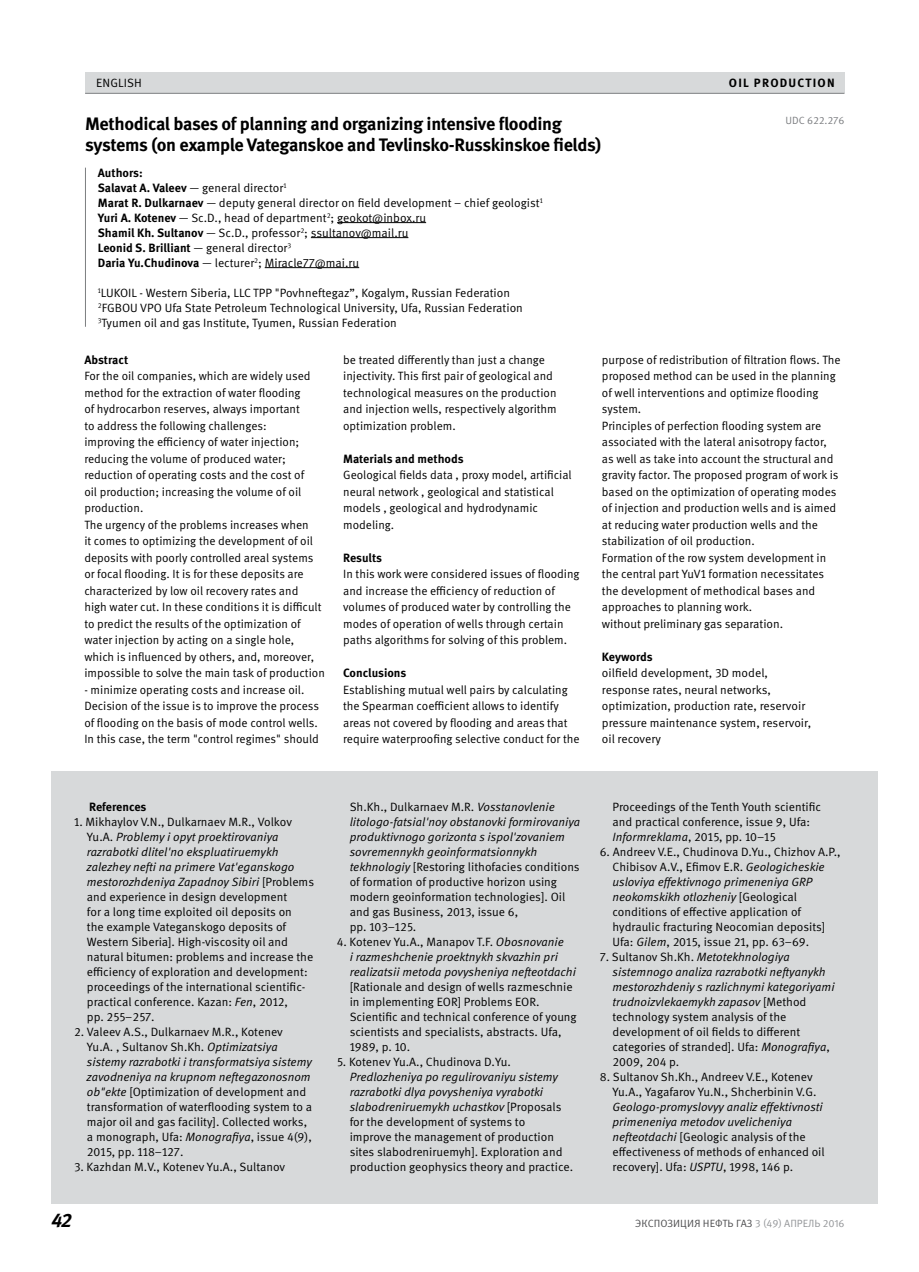
<style>
.page{position:relative;width:919px;height:1272px;background:#fff}
.page>*{position:absolute;margin:0;border:0;box-sizing:border-box;transform-origin:0 0}
.t1{font:italic 700 19.5px "Meta Pro";color:#000}
.t2{font:700 18px/21px "Meta Pro";letter-spacing:-.02em;color:#000}
.t3{font:12px/15px "Meta Pro";color:#000}
.t4{font:italic 12px/15px "Meta Pro";color:#000}
.t5{font:700 12px "Meta Pro";letter-spacing:-.005em;color:#000}
.t6{font:10.5px "Meta Pro";color:#4d4d4f}
.t7{font:10.5px "Meta Pro";letter-spacing:-.005em;color:#7c7e81}
.s1{font-weight:700}
.s2{font-style:italic}
.s3{font-style:normal}
.s4{color:#939598}
</style>
<div class="page">
<hr style="left:337px;top:222px;width:89px;height:1px;background:#000">
<hr style="left:311px;top:237px;width:97px;height:1px;background:#000">
<hr style="left:265px;top:267px;width:94px;height:1px;background:#000">
<div style="left:51px;top:771px;width:826px;height:432px;background:#d7d9da"></div>
<div style="left:85px;top:72px;width:759px;height:21px;background:#d7d9da"></div>
<hr style="left:85px;top:93px;width:759px;height:1px;background:#7c7e81">
<hr style="left:85px;top:168px;width:1px;height:159px;background:#7c7e81">
<p class="t3" style="left:96px;top:76px;width:14px">English</p>
<p class="t5" style="left:728px;top:75px;width:34px">Oil production</p>
<h2 class="t2" style="left:85px;top:114px;width:517px">Methodical bases of planning and organizing intensive flooding systems (on example Vateganskoe and Tevlinsko-Russkinskoe fields)</h2>
<p class="t3" style="left:98px;top:165px;width:446px"><span class="s1">Authors:<br>Salavat A. Valeev</span> — general director<sup>1<br></sup><span class="s1">Marat R. Dulkarnaev</span> — deputy general director on field development – chief geologist<sup>1<br></sup><span class="s1">Yuri A. Kotenev</span> — Sc.D., head of department<sup>2</sup>; geokot@inbox.ru<br><span class="s1">Shamil Kh. Sultanov</span> — Sc.D., professor<sup>2</sup>; ssultanov@mail.ru<br><span class="s1">Leonid S. Brilliant</span> — general director<sup>3<br></sup><span class="s1">Daria Yu.Chudinova</span> — lecturer<sup>2</sup>; Miracle77@mai.ru</p>
<p class="t3" style="left:98px;top:285px;width:426px"><sup>1</sup>LUKOIL - Western Siberia, LLC TPP "Povhneftegaz”, Kogalym, Russian Federation<br><sup>2</sup>FGBOU VPO Ufa State Petroleum Technological University, Ufa, Russian Federation<br><sup>3</sup>Tyumen oil and gas Institute, Tyumen, Russian Federation</p>
<p class="t7" style="left:785px;top:114px;width:60px">UDC 622.276</p>
<p class="t5" style="left:84px;top:352px;width:45px">Abstract</p>
<p class="t3" style="left:84px;top:368px;width:242px;line-height:16.5px">For the oil companies, which are widely used method for the extraction of water flooding<br>of hydrocarbon reserves, always important<br>to address the following challenges:<br>improving the efficiency of water injection; reducing the volume of produced water; reduction of operating costs and the cost of<br>oil production; increasing the volume of oil production.<br>The urgency of the problems increases when<br>it comes to optimizing the development of oil deposits with poorly controlled areal systems or focal flooding. It is for these deposits are characterized by low oil recovery rates and<br>high water cut. In these conditions it is difficult to predict the results of the optimization of water injection by acting on a single hole, which is influenced by others, and, moreover, impossible to solve the main task of production</p>
<p class="t3" style="left:84px;top:681px;width:236px;line-height:16.5px">- minimize operating costs and increase oil.<br>Decision of the issue is to improve the process of flooding on the basis of mode control wells.<br>In this case, the term "control regimes" should</p>
<p class="t3" style="left:343px;top:351px;width:215px;line-height:16.5px">be treated differently than just a change injectivity. This first pair of geological and technological measures on the production and injection wells, respectively algorithm optimization problem.</p>
<p class="t5" style="left:343px;top:451px;width:122px">Materials and methods</p>
<p class="t3" style="left:343px;top:467px;width:230px;line-height:16.5px">Geological fields data , proxy model, artificial neural network , geological and statistical models , geological and hydrodynamic modeling.</p>
<p class="t5" style="left:343px;top:550px;width:40px">Results</p>
<p class="t3" style="left:343px;top:566px;width:238px;line-height:16.5px">In this work were considered issues of flooding and increase the efficiency of reduction of volumes of produced water by controlling the modes of operation of wells through certain paths algorithms for solving of this problem.</p>
<p class="t5" style="left:343px;top:665px;width:65px">Conclusions</p>
<p class="t3" style="left:343px;top:681px;width:238px;line-height:16.5px">Establishing mutual well pairs by calculating the Spearman coefficient allows to identify areas not covered by flooding and areas that require waterproofing selective conduct for the</p>
<p class="t3" style="left:602px;top:351px;width:240px;line-height:16.5px">purpose of redistribution of filtration flows. The proposed method can be used in the planning of well interventions and optimize flooding system.<br>Principles of perfection flooding system are associated with the lateral anisotropy factor, as well as take into account the structural and gravity factor. The proposed program of work is based on the optimization of operating modes of injection and production wells and is aimed at reducing water production wells and the stabilization of oil production.<br>Formation of the row system development in the central part YuV1 formation necessitates the development of methodical bases and approaches to planning work.<br>without preliminary gas separation.</p>
<p class="t5" style="left:602px;top:649px;width:52px">Keywords</p>
<p class="t3" style="left:602px;top:665px;width:211px;line-height:16.5px">oilfield development, 3D model, response rates, neural networks, optimization, production rate, reservoir pressure maintenance system, reservoir, oil recovery</p>
<p class="t5" style="left:89px;top:799px;width:59px">References</p>
<p class="t3" style="left:87px;top:814px;width:229px;text-indent:-13px">1. Mikhaylov V.N., Dulkarnaev M.R., Volkov Yu.A. <span class="s2">Problemy i opyt proektirovaniya razrabotki dlitel'no ekspluatiruemykh zalezhey nefti na primere Vat'eganskogo mestorozhdeniya Zapadnoy Sibiri</span> [Problems and experience in design development<br>for a long time exploited oil deposits on<br>the example Vateganskogo deposits of Western Siberia]. High-viscosity oil and natural bitumen: problems and increase the efficiency of exploration and development: proceedings of the international scientific&shy;practical conference. Kazan: <span class="s2">Fen</span>, 2012,<br>pp. 255–257.</p>
<p class="t3" style="left:87px;top:1024px;width:227px;text-indent:-13px">2. Valeev A.S., Dulkarnaev M.R., Kotenev Yu.A. , Sultanov Sh.Kh. <span class="s2">Optimizatsiya sistemy razrabotki i transformatsiya sistemy zavodneniya na krupnom neftegazonosnom ob"ekte</span> [Optimization of development and transformation of waterflooding system to a major oil and gas facility]. Collected works, a monograph, Ufa: <span class="s2">Monografiya</span>, issue 4(9), 2015, pp. 118–127.</p>
<p class="t3" style="left:74px;top:1159px;width:212px">3. Kazhdan M.V., Kotenev Yu.A., Sultanov</p>
<p class="t3" style="left:349px;top:799px;width:232px">Sh.Kh., Dulkarnaev M.R. <span class="s2">Vosstanovlenie litologo-fatsial'noy obstanovki formirovaniya produktivnogo gorizonta s ispol'zovaniem sovremennykh geoinformatsionnykh tekhnologiy</span> [Restoring lithofacies conditions of formation of productive horizon using modern geoinformation technologies]. Oil and gas Business, 2013, issue 6,<br>pp. 103–125.</p>
<p class="t4" style="left:349px;top:934px;width:228px;text-indent:-13px"><span class="s3">4. Kotenev Yu.A., Manapov T.F.</span> Obosnovanie<br>i razmeshchenie proektnykh skvazhin pri realizatsii metoda povysheniya nefteotdachi</p>
<p class="t3" style="left:349px;top:979px;width:228px">[Rationale and design of wells razmeschnie in implementing EOR] Problems EOR.<br>Scientific and technical conference of young scientists and specialists, abstracts. Ufa, 1989, p. 10.</p>
<p class="t3" style="left:337px;top:1054px;width:175px">5. Kotenev Yu.A., Chudinova D.Yu.</p>
<p class="t3" style="left:349px;top:1069px;width:225px"><span class="s2">Predlozheniya po regulirovaniyu sistemy razrabotki dlya povysheniya vyrabotki slabodreniruemykh uchastkov</span> [Proposals for the development of systems to<br>improve the management of production sites slabodreniruemyh]. Exploration and production geophysics theory and practice.</p>
<p class="t3" style="left:612px;top:799px;width:210px">Proceedings of the Tenth Youth scientific and practical conference, issue 9, Ufa:<br><span class="s2">Informreklama</span>, 2015, pp. 10–15</p>
<p class="t3" style="left:612px;top:844px;width:229px;text-indent:-13px">6. Andreev V.E., Chudinova D.Yu., Chizhov A.P., Chibisov A.V., Efimov E.R. <span class="s2">Geologicheskie usloviya effektivnogo primeneniya GRP neokomskikh otlozheniy</span> [Geological conditions of effective application of hydraulic fracturing Neocomian deposits] Ufa: <span class="s2">Gilem</span>, 2015, issue 21, pp. 63–69.</p>
<p class="t4" style="left:612px;top:949px;width:223px;text-indent:-13px"><span class="s3">7. Sultanov Sh.Kh.</span> Metotekhnologiya sistemnogo analiza razrabotki neftyanykh mestorozhdeniy s razlichnymi kategoriyami trudnoizvlekaemykh zapasov <span class="s3">[Method technology system analysis of the development of oil fields to different categories of stranded]. Ufa:</span> Monografiya<span class="s3">, 2009, 204 p.</span></p>
<p class="t3" style="left:599px;top:1069px;width:218px;text-align:right">8. Sultanov Sh.Kh., Andreev V.E., Kotenev<br>Yu.A., Yagafarov Yu.N., Shcherbinin V.G.</p>
<p class="t4" style="left:612px;top:1099px;width:214px">Geologo-promyslovyy analiz effektivnosti primeneniya metodov uvelicheniya nefteotdachi <span class="s3">[Geologic analysis of the effectiveness of methods of enhanced oil recovery]. Ufa:</span> USPTU<span class="s3">, 1998, 146 p.</span></p>
<h1 class="t1" style="left:51px;top:1208px;width:22px">42</h1>
<p class="t6" style="left:635px;top:1216px;width:211px">Экспозиция Нефть Газ <span class="s4">3 (49) АП РЕЛЬ 2016</span></p>
</div>
